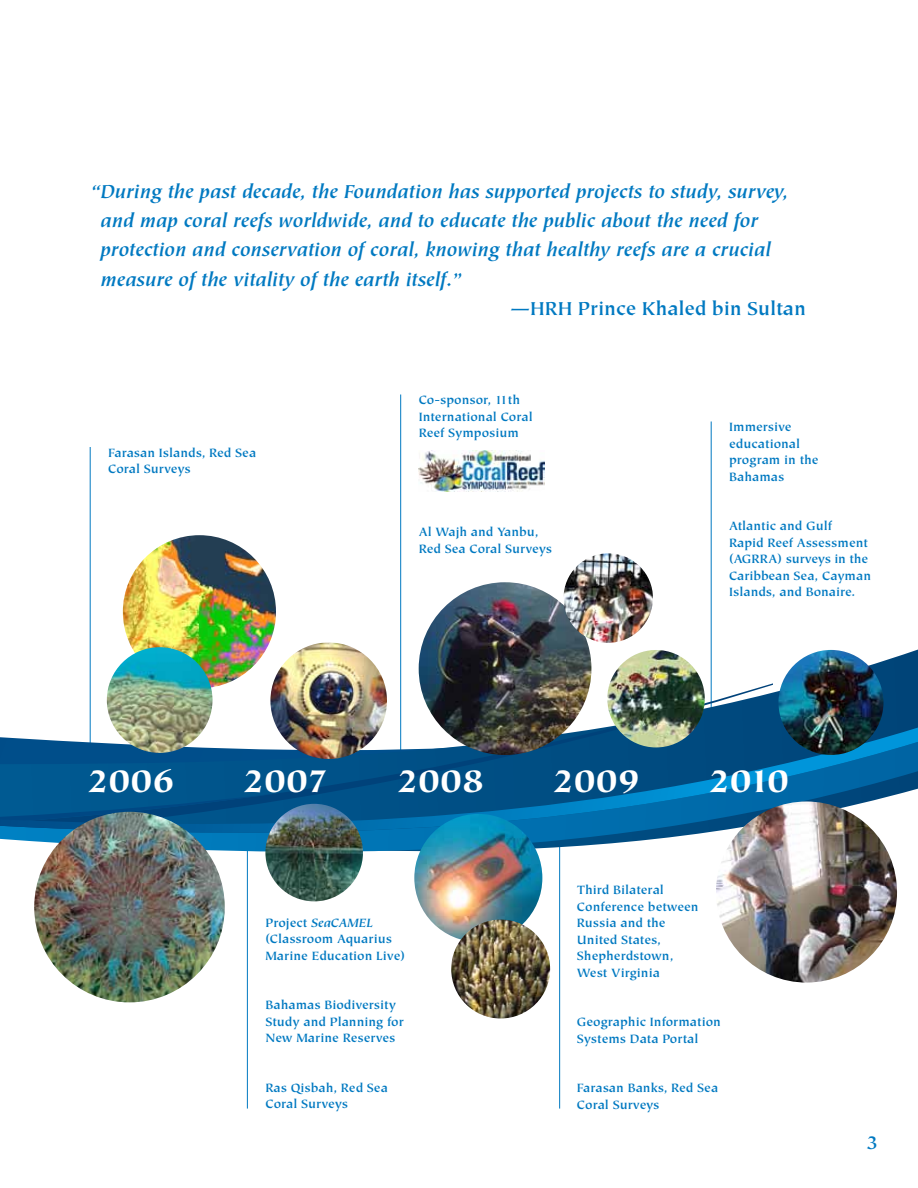
<style>
.page{position:relative;width:918px;height:1188px;background:#fff}
.page>*{position:absolute;margin:0;border:0;box-sizing:border-box;transform-origin:0 0}
.t1{font:900 36px "Tiepolo";letter-spacing:-.02em;color:#fff}
.t2{font:italic 700 21px/29.2px "Tiepolo";color:#0079c1}
.t3{font:700 21px "Tiepolo";letter-spacing:-.01em;color:#0079c1}
.t4{font:700 13.5px/16.5px "Tiepolo";color:#0079c1}
.s1{font-style:italic}
</style>
<div class="page">
<hr style="left:90px;top:447px;width:1px;height:315px;background:#0079c1">
<hr style="left:400px;top:394px;width:1px;height:368px;background:#0079c1">
<hr style="left:711px;top:422px;width:1px;height:340px;background:#0079c1">
<hr style="left:247px;top:822px;width:1px;height:287px;background:#0079c1">
<hr style="left:559px;top:822px;width:1px;height:287px;background:#0079c1">
<svg style="left:89px;top:636px;width:829px;height:92px"></svg>
<svg style="left:45px;top:842px;width:847px;height:20px"></svg>
<svg style="left:0;top:728px;width:918px;height:114px;background:#1a6a9d"></svg>
<img style="left:34px;top:812px;width:191px;height:190px;border-radius:95px">
<img style="left:419px;top:582px;width:172px;height:173px;border-radius:86px">
<img style="left:716px;top:802px;width:181px;height:181px;border-radius:91px">
<img style="left:564px;top:553px;width:89px;height:90px;border-radius:45px">
<img style="left:778px;top:650px;width:105px;height:105px;border-radius:53px">
<img style="left:414px;top:814px;width:128px;height:128px;border-radius:64px">
<img style="left:270px;top:642px;width:117px;height:117px;border-radius:58px">
<img style="left:123px;top:535px;width:153px;height:153px;border-radius:77px">
<img style="left:107px;top:647px;width:106px;height:106px;border-radius:53px">
<img style="left:265px;top:804px;width:98px;height:97px;border-radius:49px">
<img style="left:607px;top:650px;width:98px;height:97px;border-radius:49px">
<img style="left:451px;top:920px;width:99px;height:98px;border-radius:49px">
<img style="left:419px;top:450px;width:126px;height:42px">
<p class="t2" style="left:100px;top:177px;width:689px;text-indent:-10px">“During the past decade, the Foundation has supported projects to study, survey, and map coral reefs worldwide, and to educate the public about the need for protection and conservation of coral, knowing that healthy reefs are a crucial measure of the vitality of the earth itself.”</p>
<h2 class="t3" style="left:510px;top:297px;width:297px">—HRH Prince Khaled bin Sultan</h2>
<p class="t4" style="left:108px;top:444px;width:150px">Farasan Islands, Red Sea<br>Coral Surveys</p>
<p class="t4" style="left:419px;top:392px;width:115px">Co-sponsor, 11th<br>International Coral<br>Reef Symposium</p>
<p class="t4" style="left:419px;top:524px;width:135px">Al Wajh and Yanbu,<br>Red Sea Coral Surveys</p>
<p class="t4" style="left:729px;top:419px;width:91px">Immersive educational program in the<br>Bahamas</p>
<p class="t4" style="left:729px;top:518px;width:143px">Atlantic and Gulf<br>Rapid Reef Assessment (AGRRA) surveys in the<br>Caribbean Sea, Cayman<br>Islands, and Bonaire.</p>
<h1 class="t1" style="left:87px;top:761px;width:89px">2006</h1>
<h1 class="t1" style="left:243px;top:761px;width:87px">2007</h1>
<h1 class="t1" style="left:397px;top:761px;width:89px">2008</h1>
<h1 class="t1" style="left:553px;top:761px;width:89px">2009</h1>
<h1 class="t1" style="left:708px;top:761px;width:82px">2010</h1>
<p class="t4" style="left:265px;top:915px;width:141px">Project <span class="s1">SeaCAMEL </span>(Classroom Aquarius<br>Marine Education Live)</p>
<p class="t4" style="left:265px;top:997px;width:140px">Bahamas Biodiversity<br>Study and Planning for<br>New Marine Reserves</p>
<p class="t4" style="left:265px;top:1080px;width:124px">Ras Qisbah, Red Sea<br>Coral Surveys</p>
<p class="t4" style="left:577px;top:882px;width:123px">Third Bilateral<br>Conference between<br>Russia and the<br>United States,<br>Shepherdstown,<br>West Virginia</p>
<p class="t4" style="left:577px;top:1014px;width:146px">Geographic Information<br>Systems Data Portal</p>
<p class="t4" style="left:577px;top:1080px;width:143px">Farasan Banks, Red Sea<br>Coral Surveys</p>
<h2 class="t3" style="left:866px;top:1131px;width:14px">3</h2>
</div>
